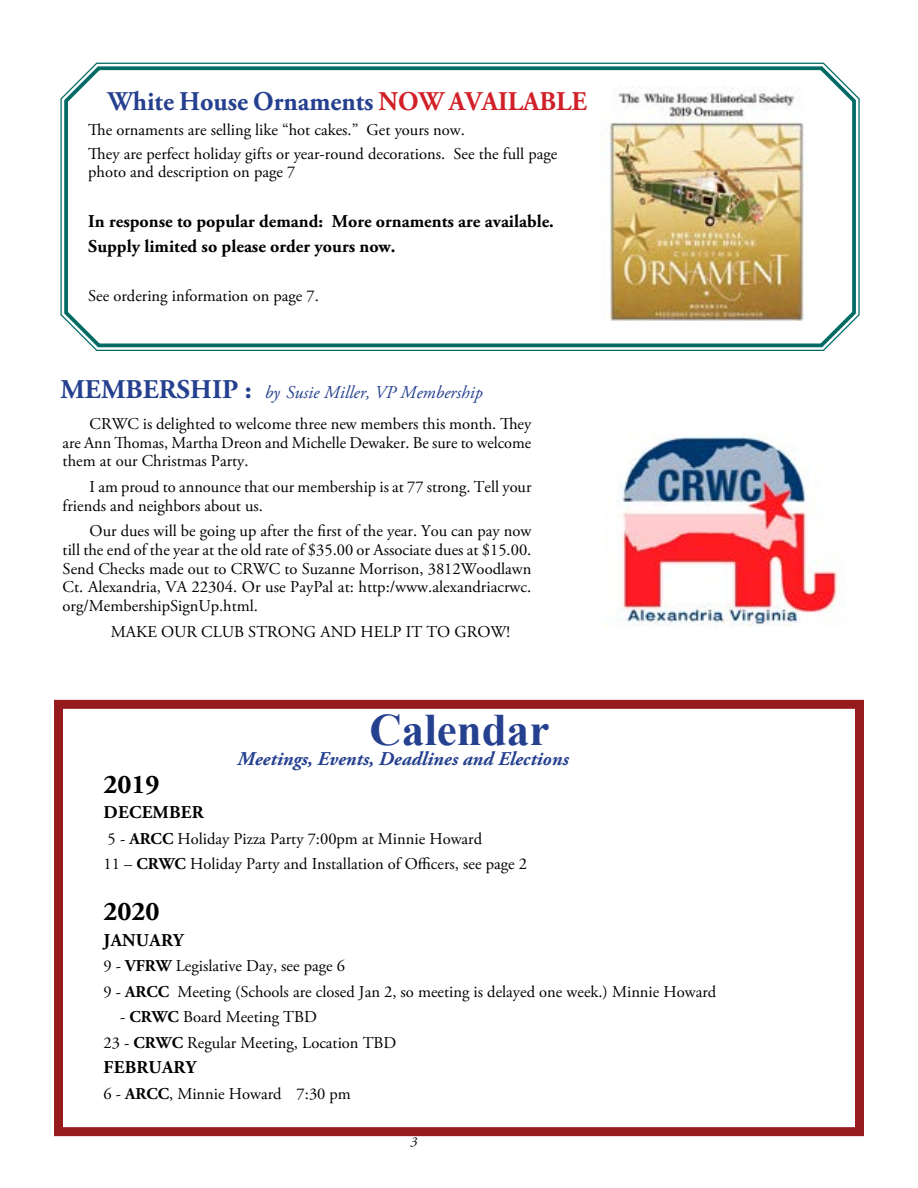
<style>
.page{position:relative;width:918px;height:1188px;background:#fff}
.page>*{position:absolute;margin:0;border:0;box-sizing:border-box;transform-origin:0 0}
.t1{font:700 45px "Times New Roman";color:#25408f}
.t2{font:700 27px "Adobe Garamond Pro";color:#25408f}
.t3{font:700 27px "Adobe Garamond Pro";color:#000}
.t4{font:italic 700 19.5px "Adobe Garamond Pro";color:#25408f}
.t5{font:700 18px/24.8px "Adobe Garamond Pro";color:#000}
.t6{font:italic 18px "Adobe Garamond Pro";color:#25408f}
.t7{font:16.5px/18.8px "Adobe Garamond Pro";color:#000}
.t8{font:italic 13.5px "Adobe Garamond Pro";color:#000}
.s1{color:#d12027}
.s2{font-weight:700;font-style:normal;font-size:27px}
.s3{font-weight:700}
</style>
<div class="page">
<svg style="left:60px;top:62px;width:800px;height:289px"></svg>
<div style="left:64px;top:66px;width:792px;height:281px;border:4px solid #006a65;border-radius:33px"></div>
<img style="left:600px;top:86px;width:209px;height:234px">
<img style="left:605px;top:435px;width:239px;height:192px">
<div style="left:54px;top:700px;width:810px;height:436px;border:9px solid #951b1f"></div>
<h2 class="t2" style="left:108px;top:86px;width:481px">White House Ornaments <span class="s1">NOW AVAILABLE</span></h2>
<p class="t7" style="left:88px;top:118px;width:471px;line-height:24.8px">The ornaments are selling like “hot cakes.” Get yours now.<br>They are perfect holiday gifts or year-round decorations. See the full page</p>
<p class="t7" style="left:88px;top:163px;width:209px">photo and description on page 7</p>
<p class="t5" style="left:88px;top:209px;width:467px">In response to popular demand: More ornaments are available.<br>Supply limited so please order yours now.</p>
<p class="t7" style="left:88px;top:287px;width:232px">See ordering information on page 7.</p>
<p class="t6" style="left:60px;top:381px;width:424px"><span class="s2">MEMBERSHIP :</span> by Susie Miller, VP Membership</p>
<p class="t7" style="left:63px;top:415px;width:470px;text-align:justify;text-indent:27px">CRWC is delighted to welcome three new members this month. They are Ann Thomas, Martha Dreon and Michelle Dewaker. Be sure to welcome them at our Christmas Party.</p>
<p class="t7" style="left:63px;top:478px;width:470px;text-indent:27px">I am proud to announce that our membership is at 77 strong. Tell your friends and neighbors about us.</p>
<p class="t7" style="left:63px;top:522px;width:470px;text-align:justify;text-indent:27px">Our dues will be going up after the first of the year. You can pay now till the end of the year at the old rate of $35.00 or Associate dues at $15.00.<br>Send Checks made out to CRWC to Suzanne Morrison, 3812Woodlawn Ct. Alexandria, VA 22304. Or use PayPal at: http:/www.alexandriacrwc. org/MembershipSignUp.html.</p>
<p class="t7" style="left:111px;top:623px;width:401px">MAKE OUR CLUB STRONG AND HELP IT TO GROW!</p>
<h1 class="t1" style="left:369px;top:698px;width:181px">Calendar</h1>
<p class="t4" style="left:238px;top:748px;width:333px">Meetings, Events, Deadlines and Elections</p>
<h2 class="t3" style="left:104px;top:769px;width:58px">2019</h2>
<p class="t5" style="left:104px;top:801px;width:102px">DECEMBER</p>
<p class="t7" style="left:104px;top:826px;width:425px;line-height:25.5px">5 - <span class="s3">ARCC</span> Holiday Pizza Party 7:00pm at Minnie Howard<br>11 – <span class="s3">CRWC</span> Holiday Party and Installation of Officers, see page 2</p>
<h2 class="t3" style="left:104px;top:896px;width:58px">2020</h2>
<p class="t5" style="left:104px;top:928px;width:81px">JANUARY</p>
<p class="t7" style="left:104px;top:954px;width:614px;line-height:25.5px">9 - <span class="s3">VFRW</span> Legislative Day, see page 6<br>9 - <span class="s3">ARCC</span> Meeting (Schools are closed Jan 2, so meeting is delayed one week.) Minnie Howard</p>
<p class="t7" style="left:104px;top:1005px;width:294px;line-height:25.5px;text-indent:16px">- <span class="s3">CRWC</span> Board Meeting TBD<br>23 - <span class="s3">CRWC</span> Regular Meeting, Location TBD</p>
<p class="t5" style="left:104px;top:1056px;width:94px">FEBRUARY</p>
<p class="t7" style="left:104px;top:1085px;width:249px">6 - <span class="s3">ARCC</span>, Minnie Howard 7:30 pm</p>
<p class="t8" style="left:410px;top:1134px;width:8px">3</p>
</div>
